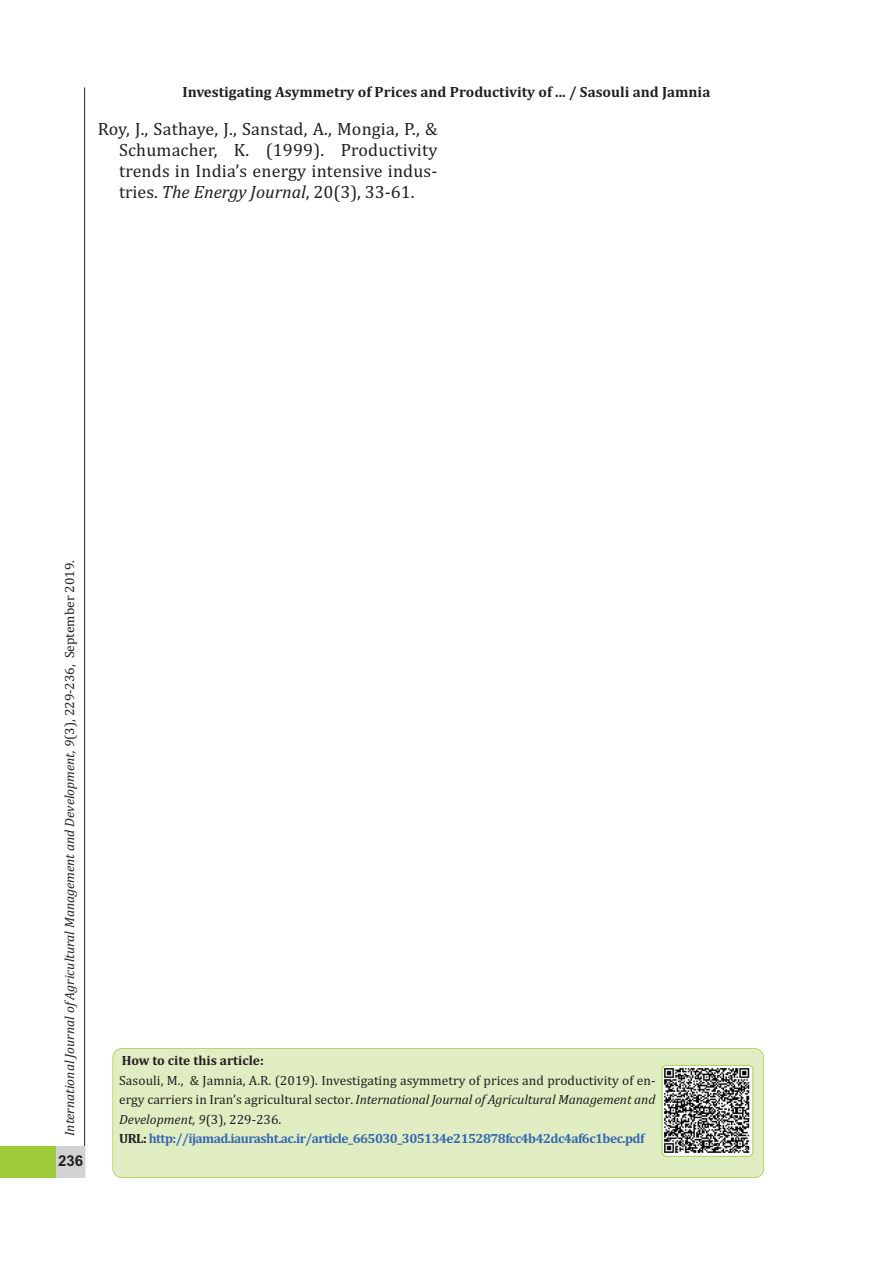
<style>
.page{position:relative;width:893px;height:1263px;background:#fff}
.page>*{position:absolute;margin:0;border:0;box-sizing:border-box;transform-origin:0 0}
.t1{font:18px/21px "Cambria";letter-spacing:.01em;color:#231f20;text-align:justify}
.t2{font:700 15px "Cambria";color:#231f20}
.t3{font:700 15px "Arial";color:#231f20}
.t4{font:13.5px/19.5px "Cambria";letter-spacing:.005em;color:#231f20}
.t5{font:italic 13.5px "Cambria";color:#231f20}
.t6{font:700 13.5px "Cambria";color:#231f20}
.s1{font-style:italic}
.s2{font-style:normal}
.s3{font-weight:700}
.s4{font-weight:700;color:#3568b2}
</style>
<div class="page">
<div style="left:0;top:1147px;width:85px;height:31px;background:#a0cc3c"></div>
<hr style="left:84px;top:87px;width:1px;height:1091px;background:#231f20">
<div style="left:56px;top:1147px;width:29px;height:31px;background:#d1d2d4"></div>
<div style="left:113px;top:1049px;width:650px;height:128px;background:#e0ecc2;border-radius:9px"></div>
<div style="left:112px;top:1048px;width:652px;height:130px;border:2px solid #a0cc3c;border-radius:9px"></div>
<img style="left:662px;top:1065px;width:91px;height:91px;border-radius:4px">
<div style="left:662px;top:1065px;width:91px;height:92px;border:2px solid #a0cc3c;border-radius:5px"></div>
<p class="t2" style="left:183px;top:83px;width:529px">Investigating Asymmetry of Prices and Productivity of ... / Sasouli and Jamnia</p>
<h1 class="t1" style="left:119px;top:118px;width:320px;text-indent:-21px">Roy, J., Sathaye, J., Sanstad, A., Mongia, P., &amp; Schumacher, K. (1999). Productivity trends in India’s energy intensive indus&shy;tries. <span class="s1">The Energy Journal</span>, 20(3), 33-61.</h1>
<p class="t5" style="left:62px;top:1136px;width:577px;rotate:-90deg">International Journal ofAgricultural Management and Development, 9<span class="s2">(3), 229-236, September 2019.</span></p>
<p class="t3" style="left:58px;top:1152px;width:27px">236</p>
<p class="t6" style="left:122px;top:1053px;width:144px">How to cite this article:</p>
<p class="t4" style="left:119px;top:1070px;width:538px">Sasouli, M., &amp; Jamnia, A.R. (2019). Investigating asymmetry of prices and productivity of en&shy;ergy carriers in Iran’s agricultural sector. <span class="s1">International Journal of Agricultural Management and Development, 9</span>(3), 229-236.<br><span class="s3">URL:</span> <span class="s4">http://ijamad.iaurasht.ac.ir/article_665030_305134e2152878fcc4b42dc4af6c1bec.pdf</span></p>
</div>
